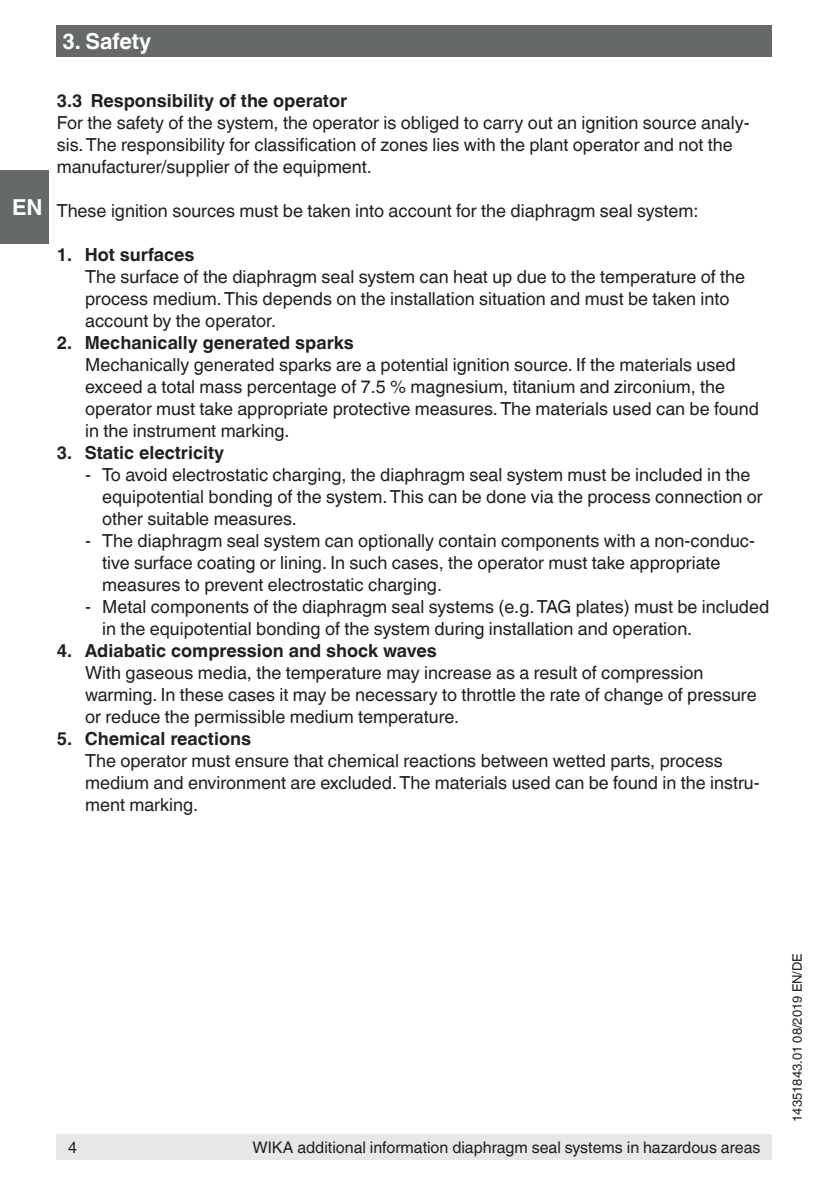
<style>
.page{position:relative;width:840px;height:1191px;background:#fff}
.page>*{position:absolute;margin:0;border:0;box-sizing:border-box;transform-origin:0 0}
.t1{font:700 22px "Helvetica World";color:#fff}
.t2{font:18px/22px "Helvetica World";color:#231f20}
.t3{font:700 18px "Helvetica World";color:#231f20}
.t4{font:16px "Helvetica World";color:#231f20}
.t5{font:13px "Helvetica World";color:#231f20}
</style>
<div class="page">
<div style="left:0;top:170px;width:48px;height:74px;background:#666969"></div>
<div style="left:57px;top:26px;width:714px;height:31px;background:#666969"></div>
<div style="left:57px;top:1134px;width:714px;height:25px;background:#e6e7e9"></div>
<p class="t1" style="left:62px;top:29px;width:90px">3. Safety</p>
<p class="t1" style="left:12px;top:194px;width:32px">EN</p>
<p class="t3" style="left:57px;top:90px;width:292px">3.3 Responsibility of the operator</p>
<p class="t2" style="left:57px;top:112px;width:694px">For the safety of the system, the operator is obliged to carry out an ignition source analy&shy;sis. The responsibility for classification of zones lies with the plant operator and not the manufacturer/supplier of the equipment.</p>
<p class="t2" style="left:57px;top:200px;width:642px">These ignition sources must be taken into account for the diaphragm seal system:</p>
<p class="t3" style="left:57px;top:244px;width:139px">1. Hot surfaces</p>
<p class="t2" style="left:85px;top:266px;width:661px">The surface of the diaphragm seal system can heat up due to the temperature of the process medium. This depends on the installation situation and must be taken into account by the operator.</p>
<p class="t3" style="left:57px;top:332px;width:298px">2. Mechanically generated sparks</p>
<p class="t2" style="left:85px;top:354px;width:675px">Mechanically generated sparks are a potential ignition source. If the materials used exceed a total mass percentage of 7.5 % magnesium, titanium and zirconium, the operator must take appropriate protective measures. The materials used can be found in the instrument marking.</p>
<p class="t3" style="left:57px;top:442px;width:169px">3. Static electricity</p>
<p class="t2" style="left:102px;top:464px;width:661px;text-indent:-17px">- To avoid electrostatic charging, the diaphragm seal system must be included in the equipotential bonding of the system. This can be done via the process connection or other suitable measures.</p>
<p class="t2" style="left:102px;top:530px;width:654px;text-indent:-17px">- The diaphragm seal system can optionally contain components with a non-conduc&shy;tive surface coating or lining. In such cases, the operator must take appropriate measures to prevent electrostatic charging.</p>
<p class="t2" style="left:102px;top:596px;width:668px;text-indent:-17px">- Metal components of the diaphragm seal systems (e.g. TAG plates) must be included in the equipotential bonding of the system during installation and operation.</p>
<p class="t3" style="left:57px;top:640px;width:381px">4. Adiabatic compression and shock waves</p>
<p class="t2" style="left:85px;top:662px;width:672px">With gaseous media, the temperature may increase as a result of compression warming. In these cases it may be necessary to throttle the rate of change of pressure or reduce the permissible medium temperature.</p>
<p class="t3" style="left:57px;top:728px;width:196px">5. Chemical reactions</p>
<p class="t2" style="left:85px;top:750px;width:675px">The operator must ensure that chemical reactions between wetted parts, process medium and environment are excluded. The materials used can be found in the instru&shy;ment marking.</p>
<p class="t4" style="left:68px;top:1137px;width:10px">4</p>
<p class="t4" style="left:252px;top:1137px;width:509px">WIKA additional information diaphragm seal systems in hazardous areas</p>
<p class="t5" style="left:789px;top:1121px;width:170px;rotate:-90deg">14351843.01 08/2019 EN/DE</p>
</div>
